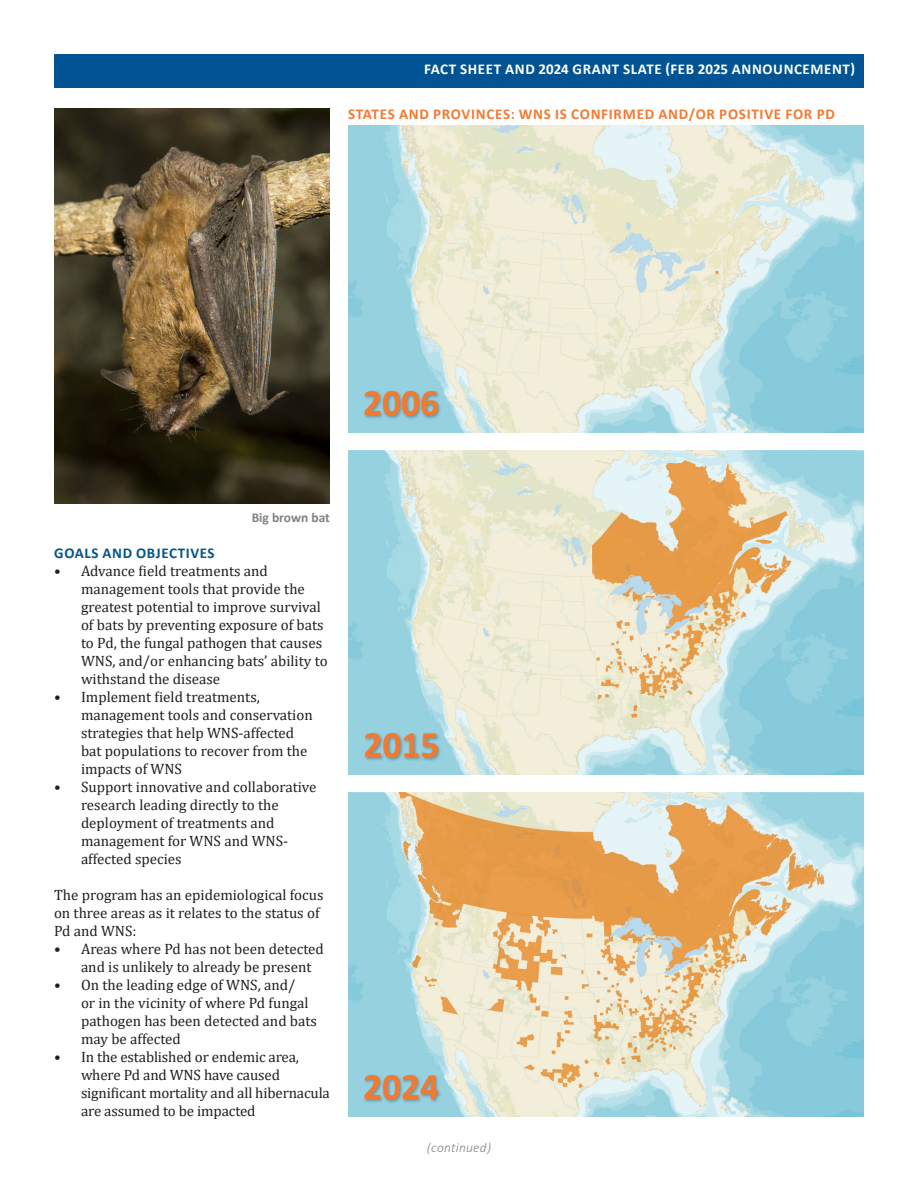
<style>
.page{position:relative;width:918px;height:1188px;background:#fff}
.page>*{position:absolute;margin:0;border:0;box-sizing:border-box;transform-origin:0 0}
.t1{font:700 37.5px "Calibri";color:#f37930}
.t2{font:15px/18px "Cambria";color:#231f20}
.t3{font:700 15px "Calibri";letter-spacing:.05em;color:#f37930}
.t4{font:700 15px "Calibri";letter-spacing:.04em;color:#fff}
.t5{font:700 15px "Calibri";letter-spacing:.04em;color:#055689}
.t6{font:700 13.5px "Calibri";color:#808285}
.t7{font:italic 300 13.5px "Calibri";letter-spacing:.02em;color:#808285}
</style>
<div class="page">
<img style="left:54px;top:108px;width:276px;height:396px">
<img style="left:348px;top:126px;width:516px;height:306px">
<img style="left:348px;top:450px;width:516px;height:324px">
<img style="left:348px;top:792px;width:516px;height:324px">
<div style="left:364px;top:390px;width:78px;height:30px;background:#231f20;opacity:.35"></div>
<div style="left:364px;top:732px;width:78px;height:30px;background:#231f20;opacity:.35"></div>
<div style="left:364px;top:1074px;width:78px;height:30px;background:#231f20;opacity:.35"></div>
<div style="left:54px;top:54px;width:810px;height:33px;background:#015393"></div>
<p class="t4" style="left:424px;top:59px;width:432px">FACT SHEET AND 2024 GRANT SLATE (FEB 2025 ANNOUNCEMENT)</p>
<p class="t3" style="left:348px;top:104px;width:488px">STATES AND PROVINCES: WNS IS CONFIRMED AND/OR POSITIVE FOR PD</p>
<p class="t1" style="left:363px;top:376px;width:78px">2006</p>
<p class="t6" style="left:252px;top:508px;width:80px">Big brown bat</p>
<p class="t5" style="left:54px;top:542px;width:162px">GOALS AND OBJECTIVES</p>
<p class="t2" style="left:81px;top:562px;width:248px;text-indent:-27px">• Advance field treatments and management tools that provide the greatest potential to improve survival of bats by preventing exposure of bats to Pd, the fungal pathogen that causes WNS, and/or enhancing bats’ ability to withstand the disease</p>
<p class="t2" style="left:81px;top:688px;width:233px;text-indent:-27px">• Implement field treatments, management tools and conservation strategies that help WNS-affected bat populations to recover from the impacts of WNS</p>
<p class="t2" style="left:81px;top:778px;width:237px;text-indent:-27px">• Support innovative and collaborative research leading directly to the deployment of treatments and management for WNS and WNS&shy;affected species</p>
<p class="t2" style="left:54px;top:886px;width:271px">The program has an epidemiological focus on three areas as it relates to the status of<br>Pd and WNS:</p>
<p class="t2" style="left:81px;top:940px;width:244px;text-indent:-27px">• Areas where Pd has not been detected and is unlikely to already be present</p>
<p class="t2" style="left:81px;top:976px;width:238px;text-indent:-27px">• On the leading edge of WNS, and/<br>or in the vicinity of where Pd fungal pathogen has been detected and bats may be affected</p>
<p class="t2" style="left:81px;top:1048px;width:250px;text-indent:-27px">• In the established or endemic area, where Pd and WNS have caused significant mortality and all hibernacula are assumed to be impacted</p>
<p class="t1" style="left:364px;top:718px;width:78px">2015</p>
<p class="t1" style="left:363px;top:1060px;width:78px">2024</p>
<p class="t7" style="left:427px;top:1139px;width:66px">(continued)</p>
</div>
